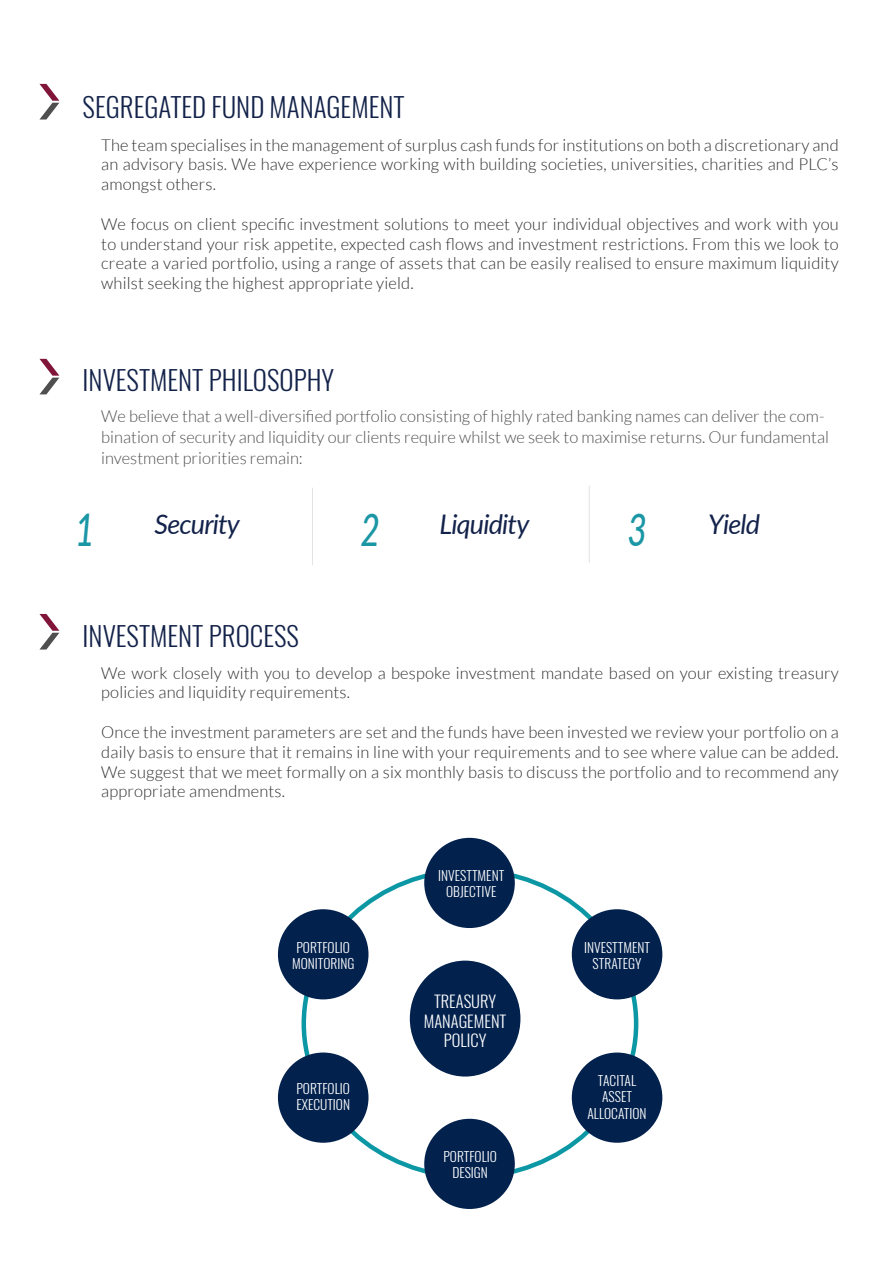
<style>
.page{position:relative;width:893px;height:1263px;background:#fff}
.page>*{position:absolute;margin:0;border:0;box-sizing:border-box;transform-origin:0 0}
.t1{font:italic 500 45px "Lato";color:#1b96a5;scale:.75 1}
.t2{font:300 27px "Oswald";color:#13224a}
.t3{font:italic 27px "Lato";letter-spacing:-.03em;color:#13224a}
.Body_Parapgh{font:300 16.5px/19.8px "Lato";letter-spacing:.01em;color:#312f30;text-align:justify}
.Subheads_-_Body{font:300 16.5px/21px "Lato";color:#4e4f4e}
.Section_Header_Title{font:300 16.5px/19.8px "Oswald";color:#fff;text-align:center}
.Section_Header_Title-2{font:300 13.5px/16.2px "Oswald";color:#fff;text-align:center}
</style>
<div class="page">
<hr style="left:312px;top:488px;width:1px;height:77px;background:#e6e2e2">
<hr style="left:589px;top:486px;width:1px;height:77px;background:#e6e2e2">
<div style="left:278px;top:909px;width:90px;height:90px;background:#02214d;border-radius:50%"></div>
<div style="left:278px;top:1052px;width:90px;height:91px;background:#02214d;border-radius:50%"></div>
<div style="left:572px;top:1052px;width:90px;height:91px;background:#02214d;border-radius:50%"></div>
<div style="left:424px;top:838px;width:91px;height:90px;background:#02214d;border-radius:50%"></div>
<div style="left:424px;top:1119px;width:91px;height:90px;background:#02214d;border-radius:50%"></div>
<div style="left:410px;top:961px;width:110px;height:115px;background:#02214d;border-radius:50%"></div>
<div style="left:572px;top:909px;width:90px;height:90px;background:#02214d;border-radius:50%"></div>
<svg style="left:39px;top:84px;width:20px;height:35px"></svg>
<svg style="left:39px;top:359px;width:20px;height:35px"></svg>
<svg style="left:39px;top:614px;width:20px;height:35px"></svg>
<p class="t2" style="left:83px;top:83px;width:323px">SEGREGATED FUND MANAGEMENT</p>
<p class="Body_Parapgh" style="left:101px;top:135px;width:739px">The team specialises in the management of surplus cash funds for institutions on both a discretionary and an advisory basis. We have experience working with building societies, universities, charities and PLC’s amongst others.</p>
<p class="Body_Parapgh" style="left:101px;top:214px;width:739px">We focus on client specific investment solutions to meet your individual objectives and work with you to understand your risk appetite, expected cash flows and investment restrictions. From this we look to create a varied portfolio, using a range of assets that can be easily realised to ensure maximum liquidity whilst seeking the highest appropriate yield.</p>
<p class="t2" style="left:83px;top:356px;width:253px">INVESTMENT PHILOSOPHY</p>
<p class="Subheads_-_Body" style="left:101px;top:406px;width:729px">We believe that a well-diversified portfolio consisting of highly rated banking names can deliver the com&shy;bination of security and liquidity our clients require whilst we seek to maximise returns. Our fundamental investment priorities remain:</p>
<p class="t1" style="left:75px;top:497px;width:28px">1</p>
<p class="t3" style="left:155px;top:505px;width:87px">Security</p>
<p class="t1" style="left:361px;top:497px;width:28px">2</p>
<p class="t3" style="left:440px;top:505px;width:91px">Liquidity</p>
<p class="t1" style="left:627px;top:497px;width:28px">3</p>
<p class="t3" style="left:708px;top:505px;width:53px">Yield</p>
<p class="t2" style="left:83px;top:611px;width:218px">INVESTMENT PROCESS</p>
<p class="Body_Parapgh" style="left:101px;top:663px;width:739px">We work closely with you to develop a bespoke investment mandate based on your existing treasury policies and liquidity requirements.</p>
<p class="Body_Parapgh" style="left:101px;top:722px;width:739px">Once the investment parameters are set and the funds have been invested we review your portfolio on a daily basis to ensure that it remains in line with your requirements and to see where value can be added.<br>We suggest that we meet formally on a six monthly basis to discuss the portfolio and to recommend any appropriate amendments.</p>
<p class="Section_Header_Title-2" style="left:292px;top:938px;width:64px">PORTFOLIO<br>MONITORING</p>
<p class="Section_Header_Title-2" style="left:296px;top:1079px;width:55px;text-align:left">PORTFOLIO<br>EXECUTION</p>
<p class="Section_Header_Title-2" style="left:438px;top:866px;width:67px">INVESTTMENT</p>
<p class="Section_Header_Title-2" style="left:446px;top:882px;width:52px">OBJECTIVE</p>
<p class="Section_Header_Title" style="left:424px;top:989px;width:84px">TREASURY<br>MANAGEMENT</p>
<p class="Section_Header_Title" style="left:444px;top:1029px;width:44px">POLICY</p>
<p class="Section_Header_Title-2" style="left:443px;top:1147px;width:55px">PORTFOLIO<br>DESIGN</p>
<p class="Section_Header_Title-2" style="left:584px;top:938px;width:67px">INVESTTMENT</p>
<p class="Section_Header_Title-2" style="left:593px;top:954px;width:50px">STRATEGY</p>
<p class="Section_Header_Title-2" style="left:587px;top:1071px;width:61px">TACITAL<br>ASSET<br>ALLOCATION</p>
</div>
